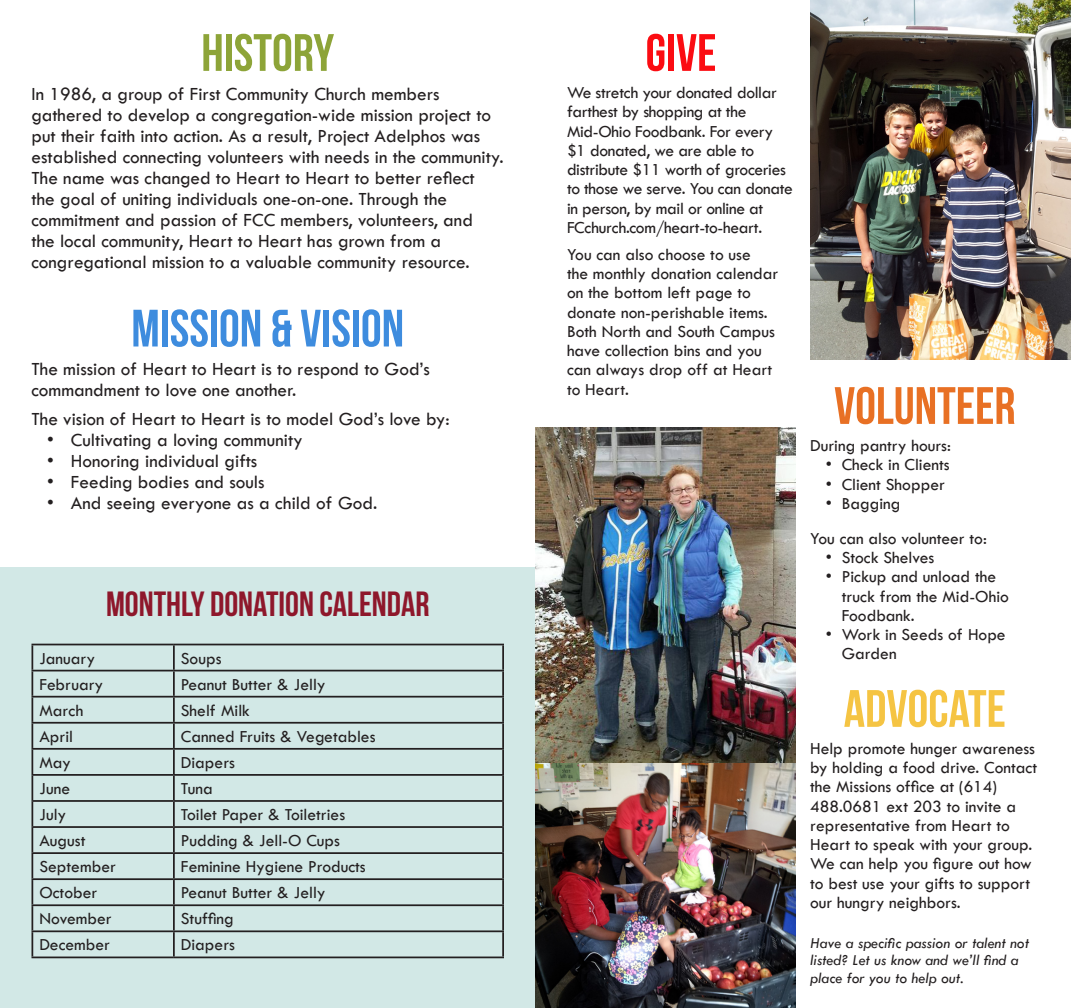
<style>
.page{position:relative;width:1071px;height:1008px;background:#fff}
.page>*{position:absolute;margin:0;border:0;box-sizing:border-box;transform-origin:0 0}
.t1{font:52.5px "Bebas Neue";color:#3e8cde}
.t2{font:52.5px "Bebas Neue";color:#e87024}
.t3{font:52.5px "Bebas Neue";color:#f5c443}
.t4{font:52.5px "Bebas Neue";color:#8da438}
.t5{font:52.5px "Bebas Neue";color:#fb0c12}
.t6{font:35px "Bebas Neue";color:#8e172b}
.t7{font:19.25px/21px "Tw Cen";color:#231f20}
.t8{font:17.5px/19.2px "Tw Cen";color:#231f20}
.t9{font:17.5px/19.2px "Tw Cen";letter-spacing:-.02em;color:#231f20}
.t10{font:italic 15.75px/17.5px "Tw Cen";color:#231f20}
</style>
<div class="page">
<div style="left:0;top:567px;width:536px;height:441px;background:#d2e8e6"></div>
<hr style="left:32px;top:644px;width:142px;height:1px;background:#231f20">
<hr style="left:174px;top:644px;width:330px;height:1px;background:#231f20">
<hr style="left:173px;top:645px;width:2px;height:25px;background:#231f20">
<hr style="left:502px;top:645px;width:2px;height:25px;background:#231f20">
<hr style="left:32px;top:670px;width:142px;height:1px;background:#231f20">
<hr style="left:174px;top:670px;width:330px;height:1px;background:#231f20">
<hr style="left:173px;top:671px;width:2px;height:25px;background:#231f20">
<hr style="left:502px;top:671px;width:2px;height:25px;background:#231f20">
<hr style="left:32px;top:696px;width:142px;height:2px;background:#231f20">
<hr style="left:174px;top:696px;width:330px;height:2px;background:#231f20">
<hr style="left:173px;top:698px;width:2px;height:24px;background:#231f20">
<hr style="left:502px;top:698px;width:2px;height:24px;background:#231f20">
<hr style="left:32px;top:722px;width:142px;height:2px;background:#231f20">
<hr style="left:174px;top:722px;width:330px;height:2px;background:#231f20">
<hr style="left:173px;top:724px;width:2px;height:24px;background:#231f20">
<hr style="left:502px;top:724px;width:2px;height:24px;background:#231f20">
<hr style="left:32px;top:748px;width:142px;height:2px;background:#231f20">
<hr style="left:174px;top:748px;width:330px;height:2px;background:#231f20">
<hr style="left:173px;top:750px;width:2px;height:24px;background:#231f20">
<hr style="left:502px;top:750px;width:2px;height:24px;background:#231f20">
<hr style="left:32px;top:774px;width:142px;height:2px;background:#231f20">
<hr style="left:174px;top:774px;width:330px;height:2px;background:#231f20">
<hr style="left:173px;top:776px;width:2px;height:24px;background:#231f20">
<hr style="left:502px;top:776px;width:2px;height:24px;background:#231f20">
<hr style="left:32px;top:800px;width:142px;height:2px;background:#231f20">
<hr style="left:174px;top:800px;width:330px;height:2px;background:#231f20">
<hr style="left:173px;top:802px;width:2px;height:24px;background:#231f20">
<hr style="left:502px;top:802px;width:2px;height:24px;background:#231f20">
<hr style="left:32px;top:826px;width:142px;height:2px;background:#231f20">
<hr style="left:174px;top:826px;width:330px;height:2px;background:#231f20">
<hr style="left:173px;top:828px;width:2px;height:24px;background:#231f20">
<hr style="left:502px;top:828px;width:2px;height:24px;background:#231f20">
<hr style="left:32px;top:852px;width:142px;height:2px;background:#231f20">
<hr style="left:174px;top:852px;width:330px;height:2px;background:#231f20">
<hr style="left:173px;top:854px;width:2px;height:24px;background:#231f20">
<hr style="left:502px;top:854px;width:2px;height:24px;background:#231f20">
<hr style="left:32px;top:878px;width:142px;height:2px;background:#231f20">
<hr style="left:174px;top:878px;width:330px;height:2px;background:#231f20">
<hr style="left:173px;top:880px;width:2px;height:24px;background:#231f20">
<hr style="left:502px;top:880px;width:2px;height:24px;background:#231f20">
<hr style="left:32px;top:904px;width:142px;height:2px;background:#231f20">
<hr style="left:174px;top:904px;width:330px;height:2px;background:#231f20">
<hr style="left:173px;top:906px;width:2px;height:24px;background:#231f20">
<hr style="left:502px;top:906px;width:2px;height:24px;background:#231f20">
<hr style="left:32px;top:930px;width:142px;height:2px;background:#231f20">
<svg style="left:32px;top:645px;width:1px;height:312px"></svg>
<hr style="left:174px;top:930px;width:330px;height:2px;background:#231f20">
<hr style="left:173px;top:932px;width:2px;height:25px;background:#231f20">
<hr style="left:502px;top:932px;width:2px;height:25px;background:#231f20">
<hr style="left:32px;top:957px;width:142px;height:1px;background:#231f20">
<hr style="left:174px;top:957px;width:330px;height:1px;background:#231f20">
<img style="left:810px;top:0;width:261px;height:360px">
<img style="left:535px;top:427px;width:260px;height:581px">
<p class="t4" style="left:201px;top:24px;width:134px">HISTORY</p>
<p class="t7" style="left:32px;top:83px;width:474px">In 1986, a group of First Community Church members gathered to develop a congregation-wide mission project to put their faith into action. As a result, Project Adelphos was established connecting volunteers with needs in the community.<br>The name was changed to Heart to Heart to better reflect<br>the goal of uniting individuals one-on-one. Through the commitment and passion of FCC members, volunteers, and<br>the local community, Heart to Heart has grown from a congregational mission to a valuable community resource.</p>
<p class="t1" style="left:131px;top:300px;width:274px">MISSION &amp; VISION</p>
<p class="t7" style="left:32px;top:359px;width:400px">The mission of Heart to Heart is to respond to God’s commandment to love one another.</p>
<p class="t7" style="left:32px;top:409px;width:420px">The vision of Heart to Heart is to model God’s love by:</p>
<p class="t7" style="left:47px;top:430px;width:257px">• Cultivating a loving community</p>
<p class="t7" style="left:47px;top:451px;width:212px">• Honoring individual gifts</p>
<p class="t7" style="left:47px;top:472px;width:219px">• Feeding bodies and souls</p>
<p class="t7" style="left:47px;top:493px;width:332px">• And seeing everyone as a child of God.</p>
<p class="t6" style="left:106px;top:584px;width:325px">MONTHLY DONATION CALENDAR</p>
<p class="t8" style="left:39px;top:648px;width:57px">January</p>
<p class="t8" style="left:181px;top:648px;width:42px">Soups</p>
<p class="t8" style="left:39px;top:674px;width:65px">February</p>
<p class="t8" style="left:181px;top:674px;width:146px">Peanut Butter &amp; Jelly</p>
<p class="t8" style="left:39px;top:701px;width:46px">March</p>
<p class="t8" style="left:181px;top:701px;width:71px">Shelf Milk</p>
<p class="t8" style="left:39px;top:727px;width:35px">April</p>
<p class="t8" style="left:181px;top:727px;width:196px">Canned Fruits &amp; Vegetables</p>
<p class="t8" style="left:39px;top:753px;width:33px">May</p>
<p class="t8" style="left:181px;top:753px;width:56px">Diapers</p>
<p class="t8" style="left:39px;top:779px;width:32px">June</p>
<p class="t8" style="left:181px;top:779px;width:33px">Tuna</p>
<p class="t8" style="left:39px;top:805px;width:28px">July</p>
<p class="t8" style="left:181px;top:805px;width:166px">Toilet Paper &amp; Toiletries</p>
<p class="t8" style="left:39px;top:831px;width:48px">August</p>
<p class="t8" style="left:181px;top:831px;width:161px">Pudding &amp; Jell-O Cups</p>
<p class="t8" style="left:39px;top:857px;width:78px">September</p>
<p class="t8" style="left:181px;top:857px;width:186px">Feminine Hygiene Products</p>
<p class="t8" style="left:39px;top:883px;width:59px">October</p>
<p class="t8" style="left:181px;top:883px;width:146px">Peanut Butter &amp; Jelly</p>
<p class="t8" style="left:39px;top:909px;width:74px">November</p>
<p class="t8" style="left:181px;top:909px;width:55px">Stuffing</p>
<p class="t8" style="left:39px;top:935px;width:72px">December</p>
<p class="t8" style="left:181px;top:935px;width:56px">Diapers</p>
<p class="t5" style="left:646px;top:24px;width:72px">GIVE</p>
<p class="t9" style="left:567px;top:83px;width:227px">We stretch your donated dollar farthest by shopping at the<br>Mid-Ohio Foodbank. For every $1 donated, we are able to distribute $11 worth of groceries to those we serve. You can donate in person, by mail or online at<br>FCchurch.com/heart-to-heart.</p>
<p class="t8" style="left:567px;top:245px;width:185px">You can also choose to use</p>
<p class="t8" style="left:567px;top:264px;width:213px">the monthly donation calendar on the bottom left page to donate non-perishable items.<br>Both North and South Campus have collection bins and you</p>
<p class="t8" style="left:567px;top:360px;width:207px">can always drop off at Heart</p>
<p class="t8" style="left:567px;top:379px;width:64px">to Heart.</p>
<p class="t2" style="left:834px;top:377px;width:183px">VOLUNTEER</p>
<p class="t8" style="left:810px;top:436px;width:142px">During pantry hours:</p>
<p class="t8" style="left:826px;top:455px;width:125px">• Check in Clients</p>
<p class="t8" style="left:826px;top:474px;width:121px">• Client Shopper</p>
<p class="t8" style="left:826px;top:494px;width:76px">• Bagging</p>
<p class="t8" style="left:810px;top:529px;width:178px">You can also volunteer to:</p>
<p class="t8" style="left:826px;top:548px;width:110px">• Stock Shelves</p>
<p class="t8" style="left:842px;top:567px;width:169px;text-indent:-16px">• Pickup and unload the truck from the Mid-Ohio<br>Foodbank.</p>
<p class="t8" style="left:842px;top:625px;width:166px;text-indent:-16px">• Work in Seeds of Hope<br>Garden</p>
<p class="t3" style="left:844px;top:680px;width:164px">ADVOCATE</p>
<p class="t8" style="left:810px;top:739px;width:228px">Help promote hunger awareness by holding a food drive. Contact the Missions office at (614)<br>488.0681 ext 203 to invite a representative from Heart to<br>Heart to speak with your group.<br>We can help you figure out how to best use your gifts to support our hungry neighbors.</p>
<p class="t10" style="left:810px;top:934px;width:220px">Have a specific passion or talent not listed? Let us know and we’ll find a place for you to help out.</p>
</div>
